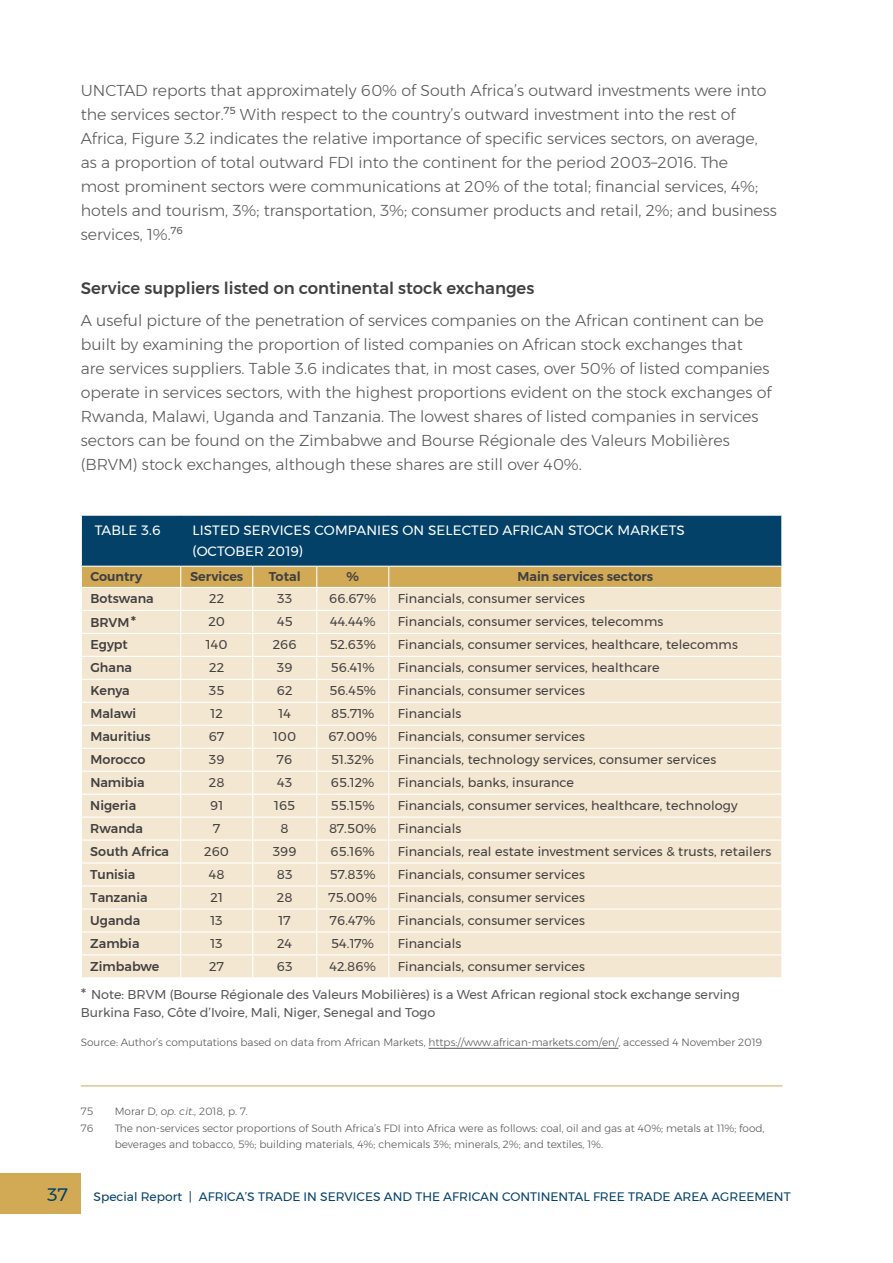
<style>
.page{position:relative;width:893px;height:1263px;background:#fff}
.page>*{position:absolute;margin:0;border:0;box-sizing:border-box;transform-origin:0 0}
.t1{font:18px "Montserrat";color:#034169}
.t2{font:500 16.5px "Montserrat";color:#414042}
.t3{font:300 15.75px/24px "Montserrat";color:#58595b}
.t4{font:13.5px/21px "Montserrat";letter-spacing:.01em;color:#fff}
.t5{font:12.75px "Montserrat";letter-spacing:.01em;color:#414042}
.t6{font:12.75px/18px "Montserrat";color:#58595b}
.t7{font:500 12.75px "Montserrat";color:#414042}
.t8{font:600 12.75px "Montserrat";color:#414042}
.t9{font:12.3px "Montserrat";color:#034169}
.t10{font:300 10.5px/16.5px "Montserrat";color:#58595b}
.s1{font-size:15px}
.s2{font-size:16.5px}
.s3{font-style:italic}
</style>
<div class="page">
<div style="left:0;top:1172px;width:81px;height:41px;background:#d2aa56"></div>
<hr style="left:429px;top:1048px;width:189px;height:1px;background:#58595b">
<div style="left:81px;top:515px;width:701px;height:51px;background:#034169"></div>
<hr style="left:81px;top:515px;width:100px;height:1px;background:#fff">
<hr style="left:81px;top:516px;width:1px;height:50px;background:#fff">
<hr style="left:181px;top:515px;width:72px;height:1px;background:#fff">
<hr style="left:253px;top:515px;width:64px;height:1px;background:#fff">
<hr style="left:317px;top:515px;width:72px;height:1px;background:#fff">
<hr style="left:389px;top:515px;width:393px;height:1px;background:#fff">
<hr style="left:781px;top:516px;width:1px;height:50px;background:#fff">
<svg style="left:81px;top:566px;width:701px;height:411px;background:#f2e5cd"></svg>
<hr style="left:81px;top:1085px;width:701px;height:1px;background:#d2aa56">
<p class="t3" style="left:81px;top:78px;width:698px">UNCTAD reports that approximately 60% of South Africa’s outward investments were into the services sector.<sup>75</sup> With respect to the country’s outward investment into the rest of Africa, Figure 3.2 indicates the relative importance of specific services sectors, on average, as a proportion of total outward FDI into the continent for the period 2003–2016. The<br>most prominent sectors were communications at 20% of the total; financial services, 4%; hotels and tourism, 3%; transportation, 3%; consumer products and retail, 2%; and business services, 1%.<sup>76</sup></p>
<p class="t2" style="left:81px;top:275px;width:455px">Service suppliers listed on continental stock exchanges</p>
<p class="t3" style="left:81px;top:308px;width:692px">A useful picture of the penetration of services companies on the African continent can be built by examining the proportion of listed companies on African stock exchanges that<br>are services suppliers. Table 3.6 indicates that, in most cases, over 50% of listed companies operate in services sectors, with the highest proportions evident on the stock exchanges of Rwanda, Malawi, Uganda and Tanzania. The lowest shares of listed companies in services sectors can be found on the Zimbabwe and Bourse Régionale des Valeurs Mobilières (BRVM) stock exchanges, although these shares are still over 40%.</p>
<p class="t4" style="left:95px;top:519px;width:67px">TABLE 3.6</p>
<p class="t4" style="left:192px;top:519px;width:494px">LISTED SERVICES COMPANIES ON SELECTED AFRICAN STOCK MARKETS (OCTOBER 2019)</p>
<p class="t8" style="left:90px;top:566px;width:53px">Country</p>
<p class="t8" style="left:190px;top:566px;width:55px">Services</p>
<p class="t8" style="left:269px;top:566px;width:33px">Total</p>
<p class="t8" style="left:347px;top:566px;width:14px">%</p>
<p class="t8" style="left:517px;top:566px;width:137px">Main services sectors</p>
<p class="t7" style="left:90px;top:589px;width:65px">Botswana</p>
<p class="t5" style="left:209px;top:589px;width:16px">22</p>
<p class="t5" style="left:277px;top:589px;width:17px">33</p>
<p class="t5" style="left:329px;top:589px;width:49px">66.67%</p>
<p class="t5" style="left:398px;top:589px;width:189px">Financials, consumer services</p>
<p class="t7" style="left:90px;top:613px;width:47px">BRVM <span class="s1">*</span></p>
<p class="t5" style="left:208px;top:612px;width:18px">20</p>
<p class="t5" style="left:277px;top:612px;width:17px">45</p>
<p class="t5" style="left:330px;top:612px;width:47px">44.44%</p>
<p class="t5" style="left:398px;top:612px;width:267px">Financials, consumer services, telecomms</p>
<p class="t7" style="left:90px;top:635px;width:39px">Egypt</p>
<p class="t5" style="left:206px;top:635px;width:23px">140</p>
<p class="t5" style="left:273px;top:635px;width:25px">266</p>
<p class="t5" style="left:330px;top:635px;width:48px">52.63%</p>
<p class="t5" style="left:398px;top:635px;width:342px">Financials, consumer services, healthcare, telecomms</p>
<p class="t7" style="left:90px;top:658px;width:43px">Ghana</p>
<p class="t5" style="left:209px;top:658px;width:16px">22</p>
<p class="t5" style="left:277px;top:658px;width:17px">39</p>
<p class="t5" style="left:331px;top:658px;width:45px">56.41%</p>
<p class="t5" style="left:398px;top:658px;width:263px">Financials, consumer services, healthcare</p>
<p class="t7" style="left:90px;top:681px;width:41px">Kenya</p>
<p class="t5" style="left:209px;top:681px;width:17px">35</p>
<p class="t5" style="left:277px;top:681px;width:17px">62</p>
<p class="t5" style="left:329px;top:681px;width:48px">56.45%</p>
<p class="t5" style="left:398px;top:681px;width:189px">Financials, consumer services</p>
<p class="t7" style="left:90px;top:704px;width:47px">Malawi</p>
<p class="t5" style="left:211px;top:704px;width:14px">12</p>
<p class="t5" style="left:279px;top:704px;width:14px">14</p>
<p class="t5" style="left:331px;top:704px;width:45px">85.71%</p>
<p class="t5" style="left:398px;top:704px;width:65px">Financials</p>
<p class="t7" style="left:90px;top:726px;width:62px">Mauritius</p>
<p class="t5" style="left:209px;top:727px;width:17px">67</p>
<p class="t5" style="left:273px;top:727px;width:25px">100</p>
<p class="t5" style="left:328px;top:727px;width:50px">67.00%</p>
<p class="t5" style="left:398px;top:727px;width:189px">Financials, consumer services</p>
<p class="t7" style="left:90px;top:749px;width:57px">Morocco</p>
<p class="t5" style="left:209px;top:750px;width:17px">39</p>
<p class="t5" style="left:277px;top:750px;width:17px">76</p>
<p class="t5" style="left:331px;top:750px;width:44px">51.32%</p>
<p class="t5" style="left:398px;top:750px;width:320px">Financials, technology services, consumer services</p>
<p class="t7" style="left:90px;top:772px;width:56px">Namibia</p>
<p class="t5" style="left:209px;top:773px;width:17px">28</p>
<p class="t5" style="left:277px;top:773px;width:17px">43</p>
<p class="t5" style="left:331px;top:773px;width:45px">65.12%</p>
<p class="t5" style="left:398px;top:773px;width:178px">Financials, banks, insurance</p>
<p class="t7" style="left:90px;top:795px;width:47px">Nigeria</p>
<p class="t5" style="left:210px;top:796px;width:14px">91</p>
<p class="t5" style="left:274px;top:796px;width:22px">165</p>
<p class="t5" style="left:331px;top:796px;width:45px">55.15%</p>
<p class="t5" style="left:398px;top:796px;width:341px">Financials, consumer services, healthcare, technology</p>
<p class="t7" style="left:90px;top:818px;width:54px">Rwanda</p>
<p class="t5" style="left:213px;top:819px;width:9px">7</p>
<p class="t5" style="left:281px;top:819px;width:10px">8</p>
<p class="t5" style="left:329px;top:819px;width:49px">87.50%</p>
<p class="t5" style="left:398px;top:819px;width:65px">Financials</p>
<p class="t7" style="left:90px;top:841px;width:80px">South Africa</p>
<p class="t5" style="left:204px;top:842px;width:26px">260</p>
<p class="t5" style="left:273px;top:842px;width:25px">399</p>
<p class="t5" style="left:331px;top:842px;width:46px">65.16%</p>
<p class="t5" style="left:398px;top:842px;width:375px">Financials, real estate investment services &amp; trusts, retailers</p>
<p class="t7" style="left:90px;top:864px;width:47px">Tunisia</p>
<p class="t5" style="left:209px;top:865px;width:17px">48</p>
<p class="t5" style="left:277px;top:865px;width:17px">83</p>
<p class="t5" style="left:330px;top:865px;width:47px">57.83%</p>
<p class="t5" style="left:398px;top:865px;width:189px">Financials, consumer services</p>
<p class="t7" style="left:90px;top:887px;width:59px">Tanzania</p>
<p class="t5" style="left:210px;top:887px;width:14px">21</p>
<p class="t5" style="left:277px;top:887px;width:17px">28</p>
<p class="t5" style="left:328px;top:887px;width:50px">75.00%</p>
<p class="t5" style="left:398px;top:887px;width:189px">Financials, consumer services</p>
<p class="t7" style="left:90px;top:910px;width:52px">Uganda</p>
<p class="t5" style="left:210px;top:910px;width:14px">13</p>
<p class="t5" style="left:279px;top:910px;width:14px">17</p>
<p class="t5" style="left:330px;top:910px;width:47px">76.47%</p>
<p class="t5" style="left:398px;top:910px;width:189px">Financials, consumer services</p>
<p class="t7" style="left:90px;top:933px;width:51px">Zambia</p>
<p class="t5" style="left:210px;top:933px;width:14px">13</p>
<p class="t5" style="left:277px;top:933px;width:17px">24</p>
<p class="t5" style="left:331px;top:933px;width:44px">54.17%</p>
<p class="t5" style="left:398px;top:933px;width:65px">Financials</p>
<p class="t7" style="left:90px;top:956px;width:70px">Zimbabwe</p>
<p class="t5" style="left:209px;top:956px;width:16px">27</p>
<p class="t5" style="left:277px;top:956px;width:17px">63</p>
<p class="t5" style="left:329px;top:956px;width:48px">42.86%</p>
<p class="t5" style="left:398px;top:956px;width:189px">Financials, consumer services</p>
<p class="t6" style="left:81px;top:985px;width:660px"><span class="s2">*</span> Note: BRVM (Bourse Régionale des Valeurs Mobilières) is a West African regional stock exchange serving<br>Burkina Faso, Côte d’Ivoire, Mali, Niger, Senegal and Togo</p>
<p class="t10" style="left:81px;top:1034px;width:683px">Source: Author’s computations based on data from African Markets, https://www.african-markets.com/en/, accessed 4 November 2019</p>
<p class="t10" style="left:81px;top:1103px;width:14px">75</p>
<p class="t10" style="left:115px;top:1103px;width:134px">Morar D, <span class="s3">op. cit</span>., 2018, p. 7.</p>
<p class="t10" style="left:81px;top:1119px;width:14px">76</p>
<p class="t10" style="left:115px;top:1119px;width:651px">The non-services sector proportions of South Africa’s FDI into Africa were as follows: coal, oil and gas at 40%; metals at 11%; food, beverages and tobacco, 5%; building materials, 4%; chemicals 3%; minerals, 2%; and textiles, 1%.</p>
<p class="t1" style="left:47px;top:1181px;width:22px">37</p>
<p class="t9" style="left:94px;top:1187px;width:699px">Special Report | AFRICA’S TRADE IN SERVICES AND THE AFRICAN CONTINENTAL FREE TRADE AREA AGREEMENT</p>
</div>
